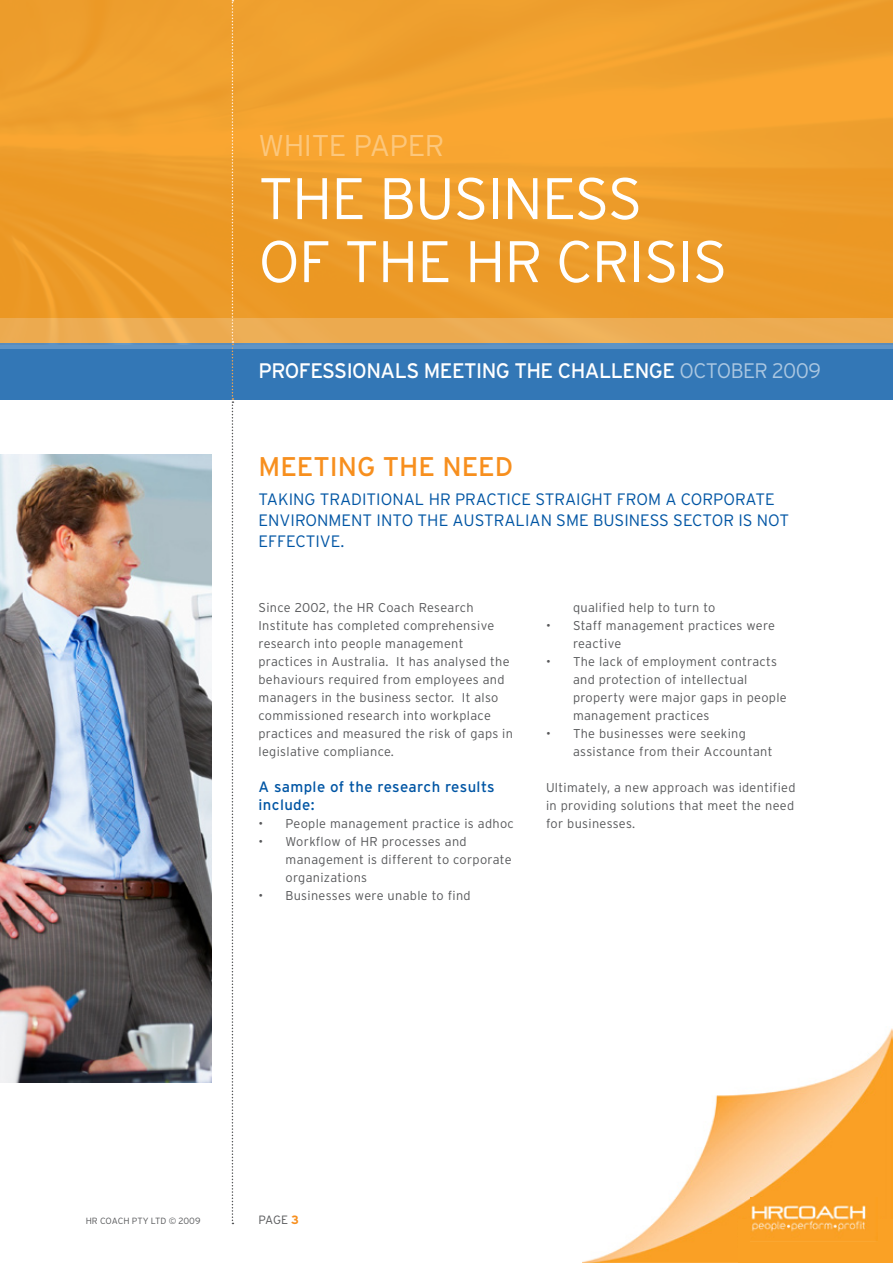
<style>
.page{position:relative;width:893px;height:1263px;background:#fff}
.page>*{position:absolute;margin:0;border:0;box-sizing:border-box;transform-origin:0 0}
.t1{font:300 58.5px/63px "Interstate";letter-spacing:-.015em;color:#fff}
.t2{font:300 30px "Interstate";letter-spacing:-.015em;color:#fcc77c}
.t3{font:27px "Interstate";color:#f78f1e}
.t4{font:21px "Interstate";letter-spacing:-.025em;color:#fff}
.t5{font:300 16.5px "Interstate";color:#0055a4}
.sub_header{font:15px/18px "Interstate";letter-spacing:.025em;color:#0055a4}
.t6{font:300 12.75px/18px "Interstate";letter-spacing:.025em;color:#57585a}
.t7{font:300 12px "Interstate";color:#57585a}
.t8{font:300 9px "Interstate";letter-spacing:-.02em;color:#57585a}
.s1{font-weight:300;color:#abc7e1}
.s2{font-weight:700;color:#f78f1e}
</style>
<div class="page">
<img style="left:582px;top:1028px;width:311px;height:235px">
<div style="left:738px;top:1219px;width:155px;height:44px;background:#faa125"></div>
<img style="left:751px;top:1198px;width:127px;height:44px">
<div style="left:0;top:343px;width:893px;height:57px;background:#3377b6"></div>
<img style="left:0;top:454px;width:211px;height:629px">
<div style="left:0;top:318px;width:893px;height:31px;background:#5f94c6"></div>
<img style="left:0;top:0;width:893px;height:344px">
<svg style="left:232px;top:0;width:1px;height:1224px"></svg>
<p class="t2" style="left:259px;top:129px;width:180px">white paper</p>
<p class="t1" style="left:259px;top:167px;width:470px">The Business of the HR Crisis</p>
<p class="t4" style="left:259px;top:358px;width:564px">PROFESSIONALS MEETING THE CHALLENGE <span class="s1">October 2009</span></p>
<p class="t3" style="left:259px;top:451px;width:256px">MEETING THE N EED</p>
<p class="t5" style="left:259px;top:490px;width:73px">Taking tra</p>
<p class="t5" style="left:351px;top:490px;width:125px">ditional H R pract</p>
<p class="t5" style="left:506px;top:490px;width:50px">ice stra</p>
<p class="t5" style="left:576px;top:490px;width:170px">ight from a corporat</p>
<p class="t5" style="left:765px;top:490px;width:11px">e</p>
<p class="t5" style="left:259px;top:511px;width:237px">environment into the Austral</p>
<p class="t5" style="left:525px;top:511px;width:43px">ian SME</p>
<p class="t5" style="left:593px;top:511px;width:194px">business sector is not</p>
<p class="t5" style="left:259px;top:532px;width:88px">effective.</p>
<p class="t6" style="left:259px;top:598px;width:256px">Since 2002, the H R Coach Research<br>I nstitute has completed comprehensive research into people management practices in Australia. It has analysed the behaviours required from employees and managers in the business sector. It also commissioned research into workplace practices and measured the risk of gaps in legislative compliance.</p>
<p class="sub_header" style="left:259px;top:778px;width:238px">A SAMPLE OF THE RESEARCH RESULTS<br>INCLUDE:</p>
<p class="t6" style="left:259px;top:814px;width:257px">• People management practice is adhoc</p>
<p class="t6" style="left:286px;top:832px;width:227px;text-indent:-27px">• Workflow of H R processes and management is different to corporate organizations</p>
<p class="t6" style="left:259px;top:886px;width:214px">• Businesses were unable to find</p>
<p class="t6" style="left:573px;top:598px;width:144px">qualified help to turn to</p>
<p class="t6" style="left:573px;top:616px;width:204px;text-indent:-27px">• Staff management practices were reactive</p>
<p class="t6" style="left:573px;top:652px;width:215px;text-indent:-27px">• The lack of employment contracts and protection of intellectual property were major gaps in people management practices</p>
<p class="t6" style="left:573px;top:724px;width:201px;text-indent:-27px">• The businesses were seeking assistance from their Accountant</p>
<p class="t6" style="left:546px;top:778px;width:251px;text-align:justify">U ltimately, a new approach was identified in providing solutions that meet the need for businesses.</p>
<p class="t8" style="left:86px;top:1216px;width:116px">H R COACH Pty Lt d © 2009</p>
<p class="t7" style="left:259px;top:1213px;width:42px">page <span class="s2">3</span></p>
</div>
